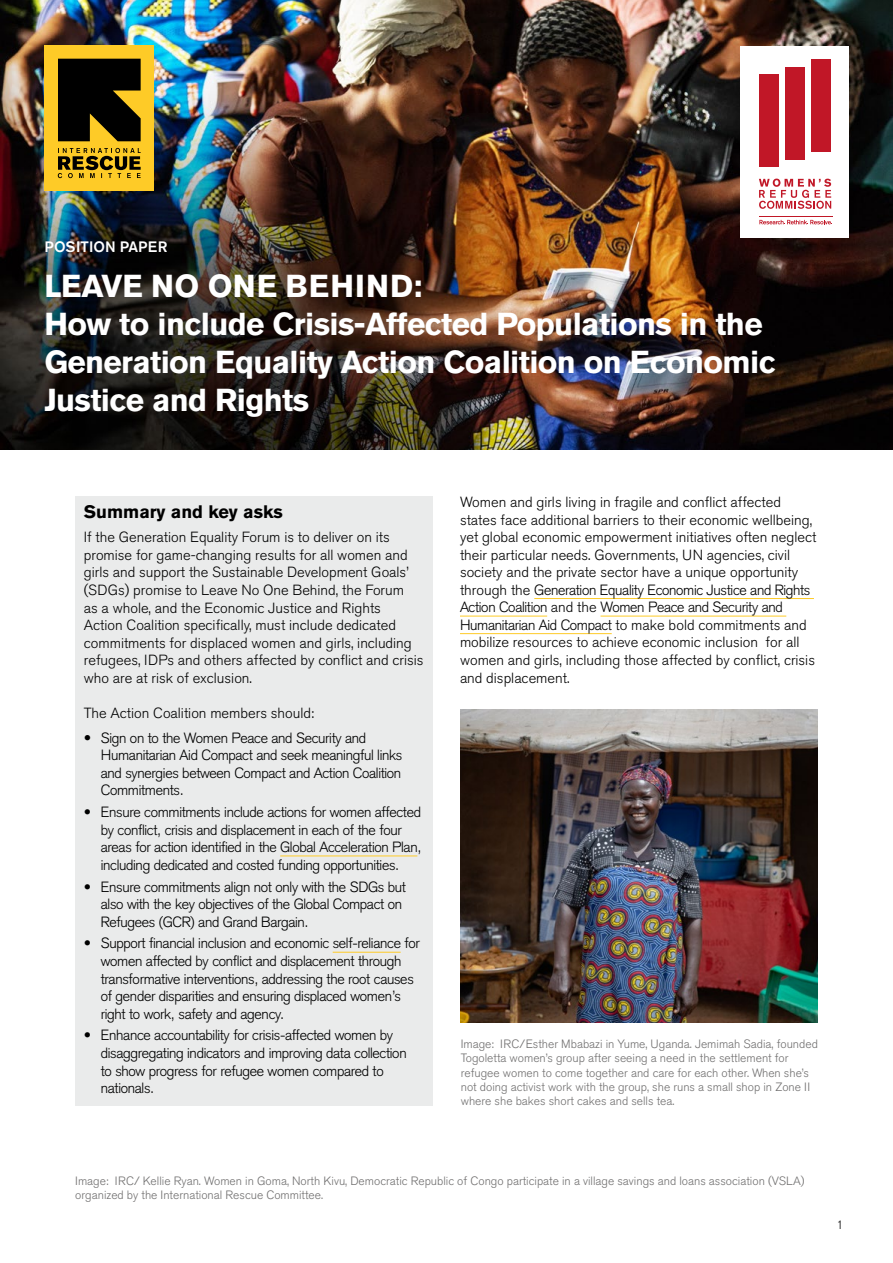
<style>
.page{position:relative;width:893px;height:1263px;background:#fff}
.page>*{position:absolute;margin:0;border:0;box-sizing:border-box;transform-origin:0 0}
.t1{font:700 31.5px/37.8px "Akzidenz Grotesk Std";letter-spacing:-.02em;color:#fff}
.t2{font:700 31.5px "Akzidenz Grotesk Std";letter-spacing:.025em;color:#fff}
.t3{font:700 18px "Akzidenz Grotesk Std";color:#000}
.t4{font:500 15px "Akzidenz Grotesk Std";color:#fff}
.t5{font:300 14.7px/17.5px "Akzidenz Grotesk Std";color:#000}
.t6{font:300 14.7px/17.5px "Akzidenz Grotesk";letter-spacing:-.02em;color:#000}
.t7{font:300 12px/14.4px "Akzidenz Grotesk Std";color:#706f6f}
.t8{font:300 12px "Akzidenz Grotesk Std";color:#000}
.s1{font-size:15px}
.s2{font-family:"Akzidenz Grotesk"}
</style>
<div class="page">
<img style="left:1px;top:1px;width:891px;height:448px">
<div style="left:45px;top:45px;width:109px;height:146px;background:#fecb27"></div>
<svg style="left:58px;top:59px;width:83px;height:82px;background:#1d1704"></svg>
<svg style="left:58px;top:148px;width:83px;height:30px"></svg>
<div style="left:75px;top:496px;width:358px;height:609px;background:#eaebeb"></div>
<hr style="left:280px;top:855px;width:137px;height:1px;background:#fecb27">
<hr style="left:333px;top:952px;width:68px;height:1px;background:#fecb27">
<hr style="left:534px;top:598px;width:280px;height:1px;background:#fecb27">
<hr style="left:460px;top:616px;width:87px;height:1px;background:#fecb27">
<hr style="left:601px;top:616px;width:185px;height:1px;background:#fecb27">
<hr style="left:460px;top:633px;width:152px;height:1px;background:#fecb27">
<img style="left:461px;top:709px;width:357px;height:313px">
<div style="left:741px;top:46px;width:108px;height:191px;background:#fff"></div>
<div style="left:785px;top:67px;width:20px;height:93px;background:#c11727"></div>
<div style="left:759px;top:75px;width:19px;height:92px;background:#c11727"></div>
<div style="left:812px;top:59px;width:19px;height:93px;background:#c11727"></div>
<svg style="left:759px;top:179px;width:72px;height:30px"></svg>
<hr style="left:759px;top:216px;width:73px;height:1px;background:#c11727">
<svg style="left:759px;top:220px;width:73px;height:4px"></svg>
<p class="t4" style="left:44px;top:237px;width:125px">POSITION PAPER</p>
<p class="t2" style="left:44px;top:267px;width:379px">LEAVE NO ONE BEHIND:</p>
<p class="t1" style="left:44px;top:306px;width:733px">How to include Crisis-Affected Populations in the<br>Generation Equality Action Coalition on Economic<br>Justice and Rights</p>
<p class="t3" style="left:84px;top:501px;width:201px">Summary and key asks</p>
<p class="t5" style="left:84px;top:529px;width:341px">If the Generation Equality Forum is to deliver on its promise for game-changing results for all women and girls and support the Sustainable Development Goals’ (SDGs) promise to Leave No One Behind, the Forum<br>as a whole, and the Economic Justice and Rights<br>Action Coalition specifically, must include dedicated commitments for displaced women and girls, including refugees, IDPs and others affected by conflict and crisis who are at risk of exclusion.</p>
<p class="t5" style="left:84px;top:704px;width:232px">The Action Coalition members should:</p>
<p class="t6" style="left:101px;top:729px;width:303px;text-indent:-17px"><span class="s1">•</span> Sign on to the Women Peace and Security and Humanitarian Aid Compact and seek meaningful links and synergies between Compact and Action Coalition Commitments.</p>
<p class="t6" style="left:101px;top:803px;width:322px;text-indent:-17px">• Ensure commitments include actions for women affected by conflict, crisis and displacement in each of the four areas for action identified in the Global Acceleration Plan, including dedicated and costed funding opportunities.</p>
<p class="t6" style="left:101px;top:878px;width:307px;text-indent:-17px">• Ensure commitments align not only with the SDGs but also with the key objectives of the Global Compact on<br>Refugees (GCR) and Grand Bargain.</p>
<p class="t6" style="left:101px;top:935px;width:320px;text-indent:-17px">• Support financial inclusion and economic self-reliance for women affected by conflict and displacement through transformative interventions, addressing the root causes of gender disparities and ensuring displaced women’s right to work, safety and agency.</p>
<p class="t6" style="left:101px;top:1027px;width:307px;text-indent:-17px">• Enhance accountability for crisis-affected women by disaggregating indicators and improving data collection to show progress for refugee women compared to nationals.</p>
<p class="t5" style="left:460px;top:493px;width:358px">Women and girls living in fragile and conflict affected states face additional barriers to their economic wellbeing, yet global economic empowerment initiatives often neglect their particular needs. Governments, UN agencies, civil society and the private sector have a unique opportunity through the <span class="s2">Generation Equality Economic Justice and Rights Action Coalition</span> and the <span class="s2">Women Peace and Security and Humanitarian Aid Compact</span> to make bold commitments and mobilize resources to achieve economic inclusion for all women and girls, including those affected by conflict, crisis and displacement.</p>
<p class="t7" style="left:461px;top:1036px;width:359px">Image: IRC/Esther Mbabazi in Yume, Uganda. Jemimah Sadia, founded Togoletta women’s group after seeing a need in the settlement for refugee women to come together and care for each other. When she’s not doing activist work with the group, she runs a small shop in Zone II where she bakes short cakes and sells tea.</p>
<p class="t7" style="left:75px;top:1174px;width:731px">Image: IRC/ Kellie Ryan. Women in Goma, North Kivu, Democratic Republic of Congo participate in a village savings and loans association (VSLA) organized by the International Rescue Committee.</p>
<p class="t8" style="left:836px;top:1218px;width:8px">1</p>
</div>
